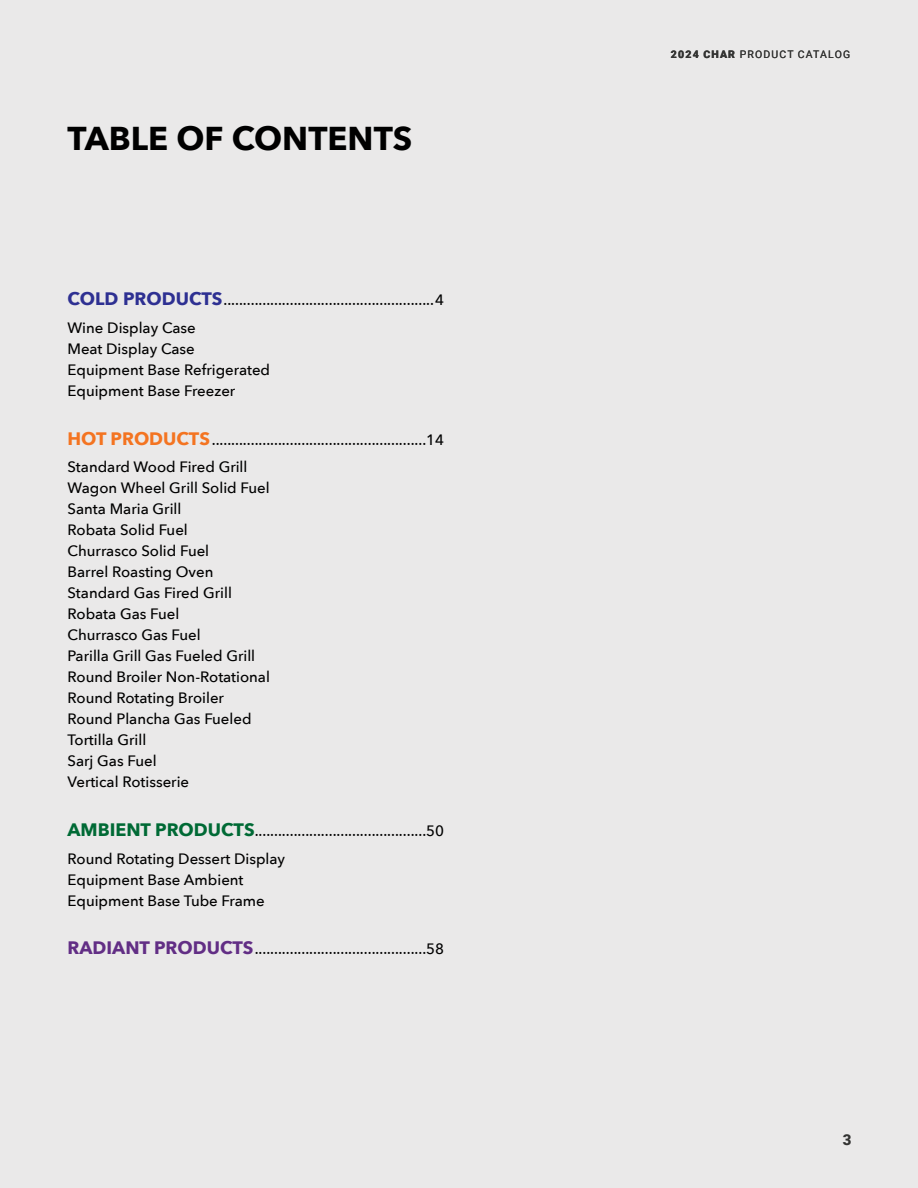
<style>
.page{position:relative;width:918px;height:1188px;background:#eae9e9}
.page>*{position:absolute;margin:0;border:0;box-sizing:border-box;transform-origin:0 0}
.t1{font:700 33px "Avenir Next";color:#000}
.t2{font:500 15px/21px "Avenir Next";color:#000}
.t3{font:900 15px "Roboto";color:#343433}
.t4{font:10.5px "Roboto";letter-spacing:.11em;color:#343433}
.s1{font-weight:700;font-size:18px;color:#2e3092}
.s2{font-weight:700;font-size:18px;color:#f47421}
.s3{font-weight:700;font-size:18px;color:#006a35}
.s4{font-weight:700;font-size:18px;color:#622e85}
.s5{font-weight:900}
</style>
<div class="page">
<h1 class="t1" style="left:68px;top:110px;width:346px">TABLE OF CONTENTS</h1>
<p class="t2" style="left:67px;top:286px;width:378px;line-height:27.8px"><span class="s1">COLD PRODUCTS</span>......................................................4<br>Wine Display Case</p>
<p class="t2" style="left:67px;top:338px;width:204px">Meat Display Case<br>Equipment Base Refrigerated<br>Equipment Base Freezer</p>
<p class="t2" style="left:67px;top:425px;width:378px;line-height:27.8px"><span class="s2">HOT PRODUCTS</span>.......................................................14<br>Standard Wood Fired Grill</p>
<p class="t2" style="left:67px;top:477px;width:204px">Wagon Wheel Grill Solid Fuel<br>Santa Maria Grill<br>Robata Solid Fuel<br>Churrasco Solid Fuel<br>Barrel Roasting Oven<br>Standard Gas Fired Grill<br>Robata Gas Fuel<br>Churrasco Gas Fuel<br>Parilla Grill Gas Fueled Grill<br>Round Broiler Non-Rotational<br>Round Rotating Broiler<br>Round Plancha Gas Fueled<br>Tortilla Grill<br>Sarj Gas Fuel<br>Vertical Rotisserie</p>
<p class="t2" style="left:67px;top:816px;width:378px;line-height:27.8px"><span class="s3">AMBIENT PRODUCTS</span>............................................50<br>Round Rotating Dessert Display</p>
<p class="t2" style="left:67px;top:869px;width:199px">Equipment Base Ambient<br>Equipment Base Tube Frame</p>
<p class="t2" style="left:68px;top:938px;width:378px"><span class="s4">RADIANT PRODUCTS</span>............................................58</p>
<p class="t4" style="left:671px;top:46px;width:181px"><span class="s5">2024 CHAR</span> PRODUCT CATALOG</p>
<p class="t3" style="left:843px;top:1129px;width:10px">3</p>
</div>
